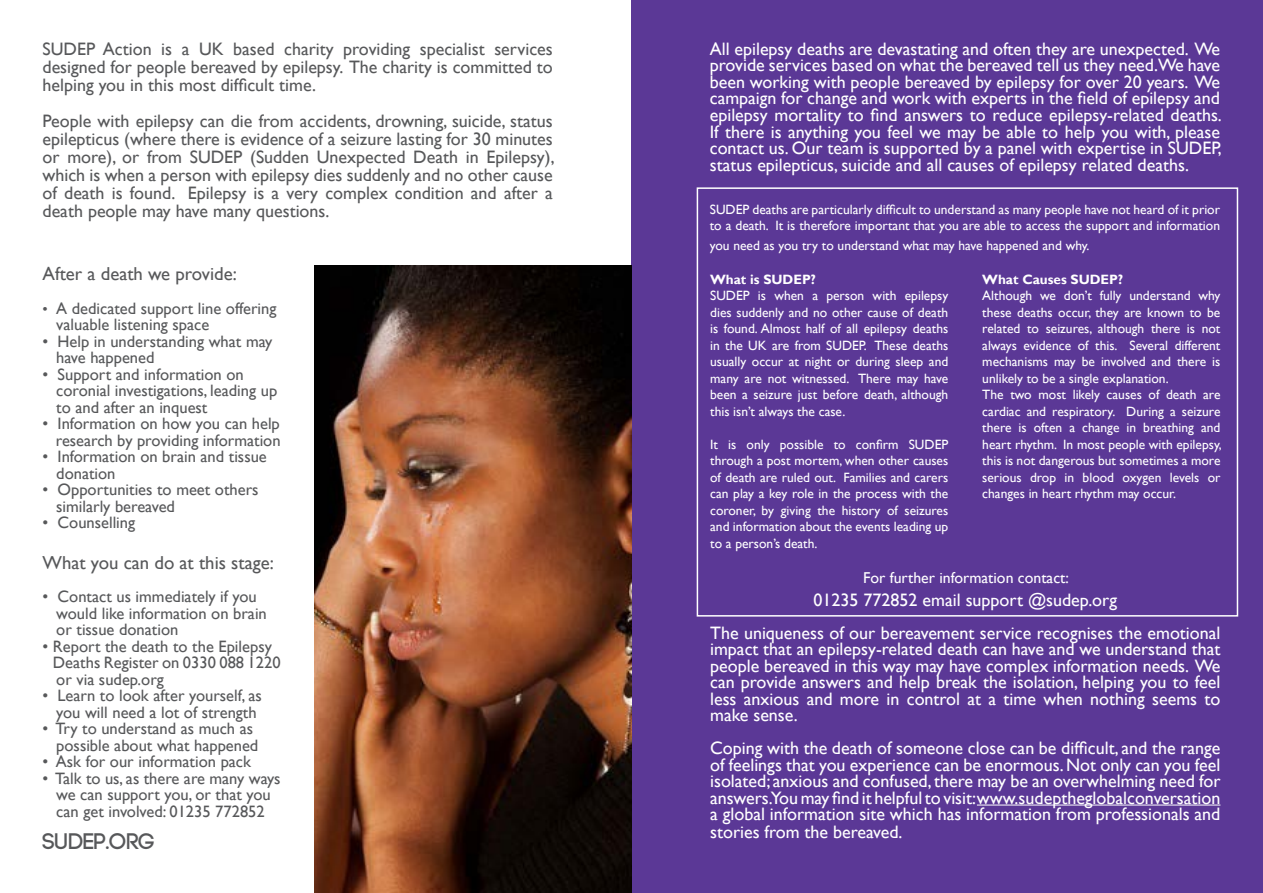
<style>
.page{position:relative;width:1263px;height:893px;background:#fff}
.page>*{position:absolute;margin:0;border:0;box-sizing:border-box;transform-origin:0 0}
.t1{font:700 22.5px "Code";color:#57585a}
.t2{font:18.75px "Gill Sans";color:#57585a}
.t3{font:18px/16.5px "Gill Sans";color:#fff;text-align:justify}
.t4{font:18px/18px "Gill Sans";color:#57585a;text-align:justify}
.t5{font:16.5px/16.5px "Gill Sans";color:#57585a}
.t6{font:15.75px "Gill Sans";color:#fff}
.t7{font:13.5px/16.5px "Gill Sans";color:#fff;text-align:justify}
.t8{font:700 13.5px "Gill Sans";color:#fff}
.s1{font-size:15px}
</style>
<div class="page">
<div style="left:631px;top:0;width:632px;height:893px;background:#5b3896"></div>
<hr style="left:977px;top:805px;width:243px;height:1px;background:#fff">
<div style="left:697px;top:187px;width:541px;height:430px;border:2px solid #fff"></div>
<img style="left:315px;top:265px;width:316px;height:628px">
<h3 class="t4" style="left:43px;top:40px;width:512px">SUDEP Action is a UK based charity providing specialist services designed for people bereaved by epilepsy. The charity is committed to helping you in this most difficult time.</h3>
<p class="t4" style="left:43px;top:112px;width:514px">People with epilepsy can die from accidents, drowning, suicide, status epilepticus (where there is evidence of a seizure lasting for 30 minutes or more), or from SUDEP (Sudden Unexpected Death in Epilepsy), which is when a person with epilepsy dies suddenly and no other cause of death is found. Epilepsy is a very complex condition and after a death people may have many questions.</p>
<h2 class="t2" style="left:43px;top:263px;width:196px">After a death we provide:</h2>
<p class="t5" style="left:56px;top:300px;width:222px;text-indent:-14px"><span class="s1">•</span> A dedicated support line offering valuable listening space</p>
<p class="t5" style="left:56px;top:333px;width:218px;text-indent:-14px">• Help in understanding what may have happened</p>
<p class="t5" style="left:56px;top:366px;width:222px;text-indent:-14px">• Support and information on coronial investigations, leading up to and after an inquest</p>
<p class="t5" style="left:43px;top:416px;width:240px;text-align:right">• Information on how you can help research by providing information</p>
<p class="t5" style="left:56px;top:449px;width:212px;text-indent:-14px">• Information on brain and tissue donation</p>
<p class="t5" style="left:56px;top:482px;width:204px;text-indent:-14px">• Opportunities to meet others similarly bereaved</p>
<p class="t5" style="left:43px;top:515px;width:94px">• Counselling</p>
<h2 class="t2" style="left:43px;top:552px;width:233px">What you can do at this stage:</h2>
<p class="t5" style="left:56px;top:589px;width:212px;text-indent:-14px">• Contact us immediately if you would like information on brain or tissue donation</p>
<p class="t5" style="left:53px;top:638px;width:229px;text-indent:-10px">• Report the death to the Epilepsy<br>Deaths Register on 0330 088 1220 or via sudep.org</p>
<p class="t5" style="left:43px;top:688px;width:221px;text-align:center">• Learn to look after yourself, as you will need a lot of strength</p>
<p class="t5" style="left:56px;top:721px;width:204px;text-indent:-14px">• Try to understand as much as possible about what happened</p>
<p class="t5" style="left:43px;top:754px;width:210px">• Ask for our information pack</p>
<p class="t5" style="left:43px;top:770px;width:240px;text-align:center">• Talk to us, as there are many ways we can support you, or that you can get involved: 01235 772852</p>
<h1 class="t1" style="left:43px;top:830px;width:114px">SUDEP.ORG</h1>
<p class="t3" style="left:710px;top:41px;width:514px">All epilepsy deaths are devastating and often they are unexpected. We provide services based on what the bereaved tell us they need.We have been working with people bereaved by epilepsy for over 20 years. We campaign for change and work with experts in the field of epilepsy and epilepsy mortality to find answers to reduce epilepsy-related deaths.<br>If there is anything you feel we may be able to help you with, please contact us. Our team is supported by a panel with expertise in SUDEP, status epilepticus, suicide and all causes of epilepsy related deaths.</p>
<p class="t7" style="left:710px;top:201px;width:512px">SUDEP deaths are particularly difficult to understand as many people have not heard of it prior to a death. It is therefore important that you are able to access the support and information</p>
<p class="t7" style="left:710px;top:237px;width:381px">you need as you try to understand what may have happened and why.</p>
<p class="t8" style="left:710px;top:271px;width:107px">What is SUDEP?</p>
<p class="t7" style="left:710px;top:288px;width:240px">SUDEP is when a person with epilepsy dies suddenly and no other cause of death is found. Almost half of all epilepsy deaths in the UK are from SUDEP. These deaths usually occur at night or during sleep and many are not witnessed. There may have been a seizure just before death, although this isn’t always the case.</p>
<p class="t7" style="left:710px;top:436px;width:240px">It is only possible to confirm SUDEP through a post mortem, when other causes of death are ruled out. Families and carers can play a key role in the process with the coroner, by giving the history of seizures and information about the events leading up to a person’s death.</p>
<p class="t8" style="left:982px;top:271px;width:142px">What Causes SUDEP?</p>
<p class="t7" style="left:982px;top:288px;width:241px;text-align:left">Although we don’t fully understand why these deaths occur, they are known to be related to seizures, although there is not always evidence of this. Several different mechanisms may be involved and there is unlikely to be a single explanation.<br>The two most likely causes of death are cardiac and respiratory. During a seizure there is often a change in breathing and heart rhythm. In most people with epilepsy, this is not dangerous but sometimes a more serious drop in blood oxygen levels or changes in heart rhythm may occur.</p>
<p class="t6" style="left:863px;top:569px;width:207px">For further information contact:</p>
<h3 class="t3" style="left:710px;top:583px;width:512px;line-height:33px;text-align:center">01235 772852 email support @sudep.org<br>The uniqueness of our bereavement service recognises the emotional</h3>
<p class="t3" style="left:710px;top:641px;width:512px">impact that an epilepsy-related death can have and we understand that people bereaved in this way may have complex information needs. We can provide answers and help break the isolation, helping you to feel less anxious and more in control at a time when nothing seems to make sense.</p>
<p class="t3" style="left:710px;top:740px;width:512px">Coping with the death of someone close can be difficult, and the range of feelings that you experience can be enormous. Not only can you feel isolated; anxious and confused, there may be an overwhelming need for answers.You may find it helpful to visit:www.sudeptheglobalconversation a global information site which has information from professionals and stories from the bereaved.</p>
</div>
